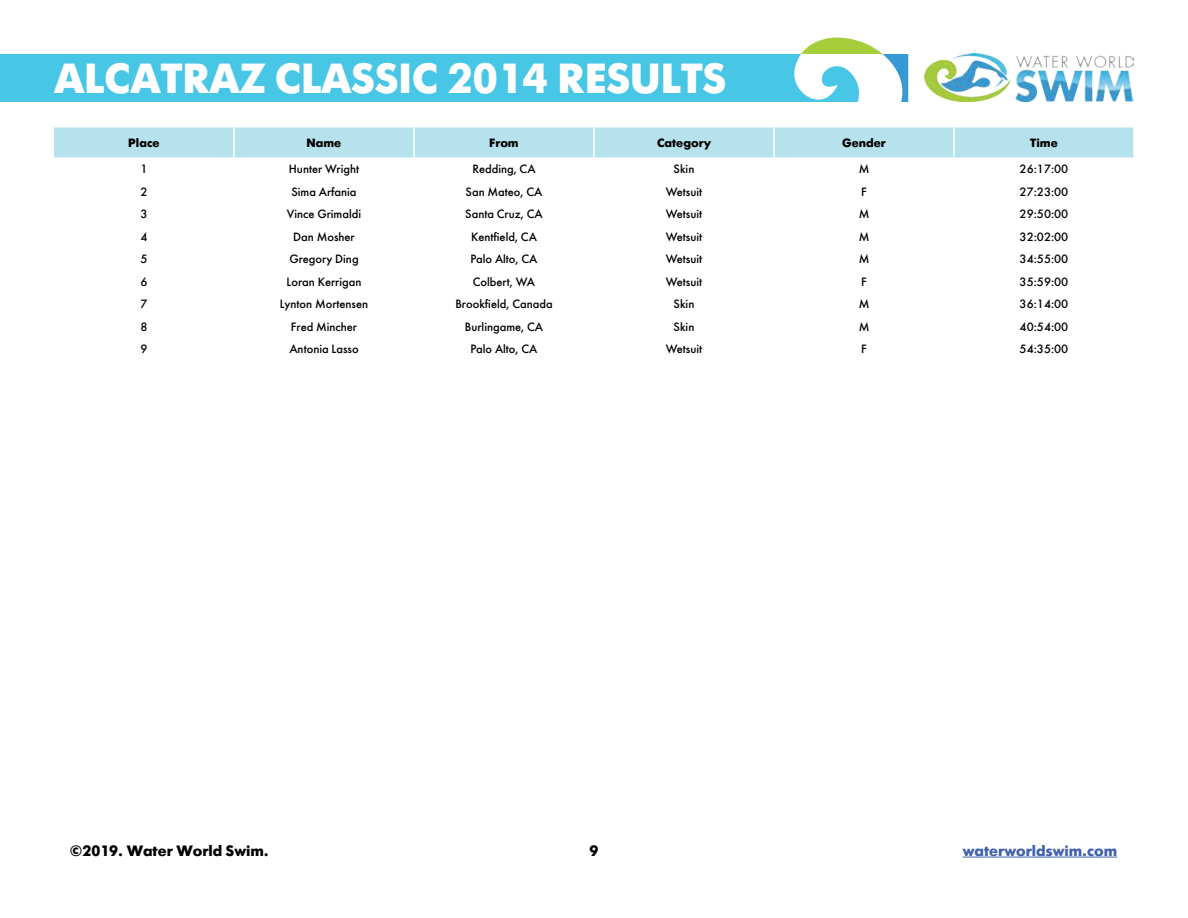
<style>
.page{position:relative;width:1188px;height:918px;background:#fff}
.page>*{position:absolute;margin:0;border:0;box-sizing:border-box;transform-origin:0 0}
.t1{font:700 42px "Futura Futuris C";color:#fff}
.t2{font:700 15px "Futura Futuris C";color:#000001}
.t3{font:700 15px "Futura Futuris C";color:#4161ad}
.t4{font:12px "Futura Futuris C";color:#000001}
.t5{font:700 12px "Futura Futuris C";color:#000001}
</style>
<div class="page">
<svg style="left:286px;top:38px;width:622px;height:63px"></svg>
<hr style="left:963px;top:857px;width:154px;height:1px;background:#4161ad">
<div style="left:0;top:54px;width:286px;height:47px;background:#47c6e5"></div>
<img style="left:924px;top:54px;width:210px;height:47px">
<div style="left:54px;top:128px;width:1079px;height:30px;background:#b5e2ed"></div>
<hr style="left:233px;top:128px;width:2px;height:30px;background:#fff">
<hr style="left:413px;top:128px;width:2px;height:30px;background:#fff">
<hr style="left:593px;top:128px;width:2px;height:30px;background:#fff">
<hr style="left:773px;top:128px;width:2px;height:30px;background:#fff">
<hr style="left:953px;top:128px;width:2px;height:30px;background:#fff">
<h1 class="t1" style="left:54px;top:55px;width:674px">ALCATRAZ CLASSIC 2014 RESULTS</h1>
<p class="t5" style="left:128px;top:136px;width:33px">Place</p>
<p class="t5" style="left:307px;top:136px;width:36px">Name</p>
<p class="t5" style="left:489px;top:136px;width:31px">From</p>
<p class="t5" style="left:657px;top:136px;width:56px">Category</p>
<p class="t5" style="left:842px;top:136px;width:45px">Gender</p>
<p class="t5" style="left:1030px;top:136px;width:29px">Time</p>
<p class="t4" style="left:140px;top:162px;width:9px">1</p>
<p class="t4" style="left:289px;top:162px;width:72px">Hunter Wright</p>
<p class="t4" style="left:472px;top:162px;width:65px">Redding, CA</p>
<p class="t4" style="left:674px;top:162px;width:22px">Skin</p>
<p class="t4" style="left:859px;top:162px;width:12px">M</p>
<p class="t4" style="left:1020px;top:162px;width:50px">26:17:00</p>
<p class="t4" style="left:140px;top:185px;width:9px">2</p>
<p class="t4" style="left:291px;top:185px;width:67px">Sima Arfania</p>
<p class="t4" style="left:466px;top:185px;width:78px">San Mateo, CA</p>
<p class="t4" style="left:666px;top:185px;width:38px">Wetsuit</p>
<p class="t4" style="left:861px;top:185px;width:7px">F</p>
<p class="t4" style="left:1020px;top:185px;width:50px">27:23:00</p>
<p class="t4" style="left:140px;top:207px;width:9px">3</p>
<p class="t4" style="left:287px;top:207px;width:76px">Vince Grimaldi</p>
<p class="t4" style="left:465px;top:207px;width:79px">Santa Cruz, CA</p>
<p class="t4" style="left:666px;top:207px;width:38px">Wetsuit</p>
<p class="t4" style="left:859px;top:207px;width:12px">M</p>
<p class="t4" style="left:1020px;top:207px;width:50px">29:50:00</p>
<p class="t4" style="left:140px;top:230px;width:9px">4</p>
<p class="t4" style="left:293px;top:230px;width:63px">Dan Mosher</p>
<p class="t4" style="left:471px;top:230px;width:67px">Kentfield, CA</p>
<p class="t4" style="left:666px;top:230px;width:38px">Wetsuit</p>
<p class="t4" style="left:859px;top:230px;width:12px">M</p>
<p class="t4" style="left:1020px;top:230px;width:50px">32:02:00</p>
<p class="t4" style="left:140px;top:252px;width:9px">5</p>
<p class="t4" style="left:289px;top:252px;width:71px">Gregory Ding</p>
<p class="t4" style="left:471px;top:252px;width:69px">Palo Alto, CA</p>
<p class="t4" style="left:666px;top:252px;width:38px">Wetsuit</p>
<p class="t4" style="left:859px;top:252px;width:12px">M</p>
<p class="t4" style="left:1020px;top:252px;width:50px">34:55:00</p>
<p class="t4" style="left:140px;top:275px;width:9px">6</p>
<p class="t4" style="left:287px;top:275px;width:76px">Loran Kerrigan</p>
<p class="t4" style="left:473px;top:275px;width:64px">Colbert, WA</p>
<p class="t4" style="left:666px;top:275px;width:38px">Wetsuit</p>
<p class="t4" style="left:861px;top:275px;width:7px">F</p>
<p class="t4" style="left:1020px;top:275px;width:50px">35:59:00</p>
<p class="t4" style="left:140px;top:297px;width:9px">7</p>
<p class="t4" style="left:280px;top:297px;width:90px">Lynton Mortensen</p>
<p class="t4" style="left:455px;top:297px;width:99px">Brookfield, Canada</p>
<p class="t4" style="left:674px;top:297px;width:22px">Skin</p>
<p class="t4" style="left:859px;top:297px;width:12px">M</p>
<p class="t4" style="left:1020px;top:297px;width:50px">36:14:00</p>
<p class="t4" style="left:140px;top:320px;width:9px">8</p>
<p class="t4" style="left:291px;top:320px;width:68px">Fred Mincher</p>
<p class="t4" style="left:465px;top:320px;width:80px">Burlingame, CA</p>
<p class="t4" style="left:674px;top:320px;width:22px">Skin</p>
<p class="t4" style="left:859px;top:320px;width:12px">M</p>
<p class="t4" style="left:1020px;top:320px;width:50px">40:54:00</p>
<p class="t4" style="left:140px;top:342px;width:9px">9</p>
<p class="t4" style="left:289px;top:342px;width:71px">Antonia Lasso</p>
<p class="t4" style="left:471px;top:342px;width:69px">Palo Alto, CA</p>
<p class="t4" style="left:666px;top:342px;width:38px">Wetsuit</p>
<p class="t4" style="left:861px;top:342px;width:7px">F</p>
<p class="t4" style="left:1020px;top:342px;width:50px">54:35:00</p>
<p class="t2" style="left:70px;top:842px;width:200px">©2019. Water World Swim.</p>
<p class="t2" style="left:590px;top:842px;width:10px">9</p>
<p class="t3" style="left:963px;top:842px;width:156px">waterworldswim.com</p>
</div>
